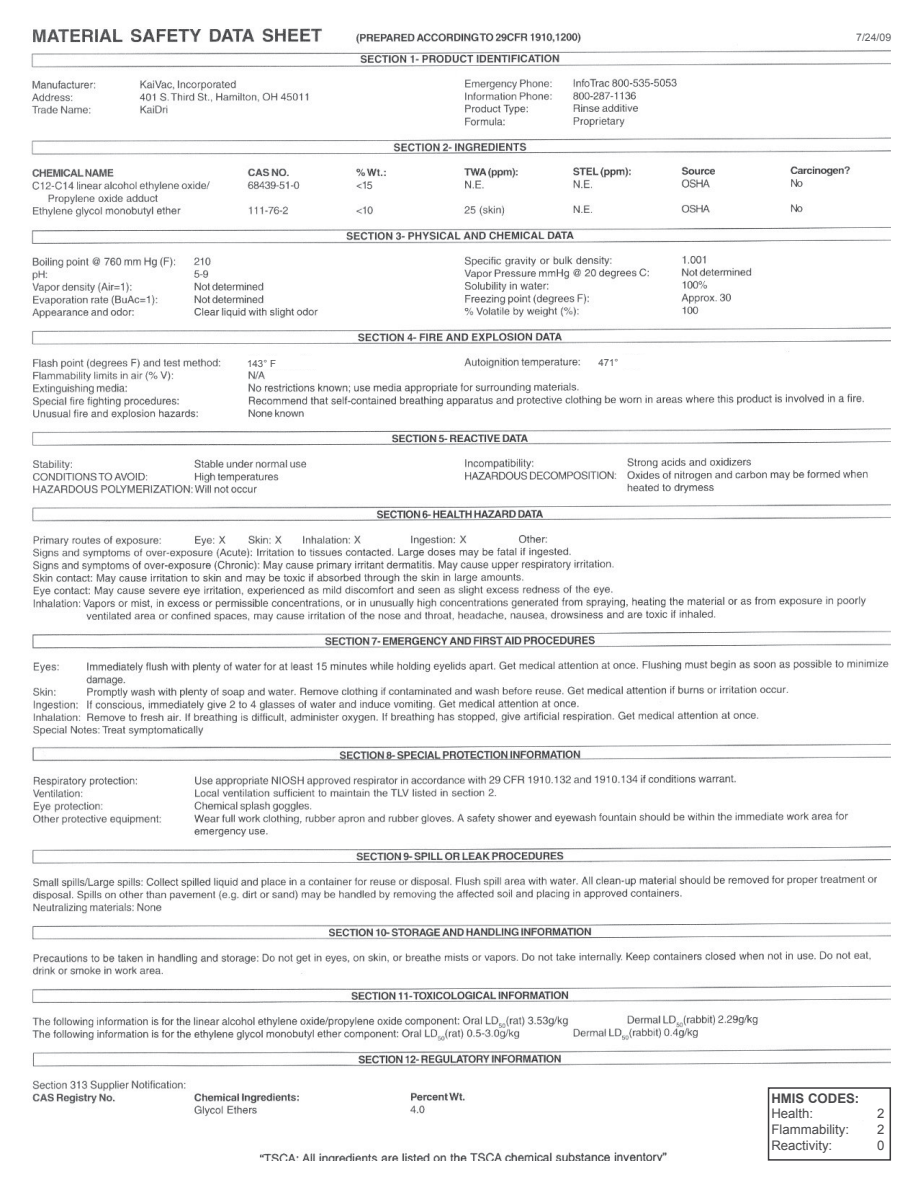
<style>
.page{position:relative;width:918px;height:1188px;background:#fff}
.page>*{position:absolute;margin:0;border:0;box-sizing:border-box;transform-origin:0 0}
.t1{font:13.2px "Arial";color:#49494b}
.t2{font:700 13.2px "Arial";color:#49494b}
.t3{font:10.5px "Arial";color:#5c5d60}
.t4{font:9.75px "Arial";color:#545557}
</style>
<div class="page">
<img style="left:31px;top:28px;width:860px;height:1133px">
<div style="left:366px;top:178px;width:14px;height:16px;background:#fff"></div>
<div style="left:768px;top:1087px;width:123px;height:74px;border:2px solid #3b3a3c"></div>
<div style="left:868px;top:29px;width:26px;height:12px;background:#fff"></div>
<div style="left:247px;top:357px;width:71px;height:12px;background:#fff"></div>
<div style="left:621px;top:355px;width:71px;height:12px;background:#fff"></div>
<p class="t3" style="left:367px;top:179px;width:7px">5</p>
<p class="t4" style="left:247px;top:357px;width:30px">143° F</p>
<p class="t4" style="left:598px;top:356px;width:30px">471° F</p>
<p class="t3" style="left:856px;top:30px;width:37px">7/24/09</p>
<p class="t2" style="left:771px;top:1090px;width:90px">HMIS CODES:</p>
<p class="t1" style="left:771px;top:1105px;width:43px">Health:</p>
<p class="t1" style="left:877px;top:1105px;width:9px">2</p>
<p class="t1" style="left:771px;top:1121px;width:79px">Flammability:</p>
<p class="t1" style="left:877px;top:1121px;width:9px">2</p>
<p class="t1" style="left:771px;top:1137px;width:62px">Reactivity:</p>
<p class="t1" style="left:877px;top:1137px;width:9px">0</p>
</div>
